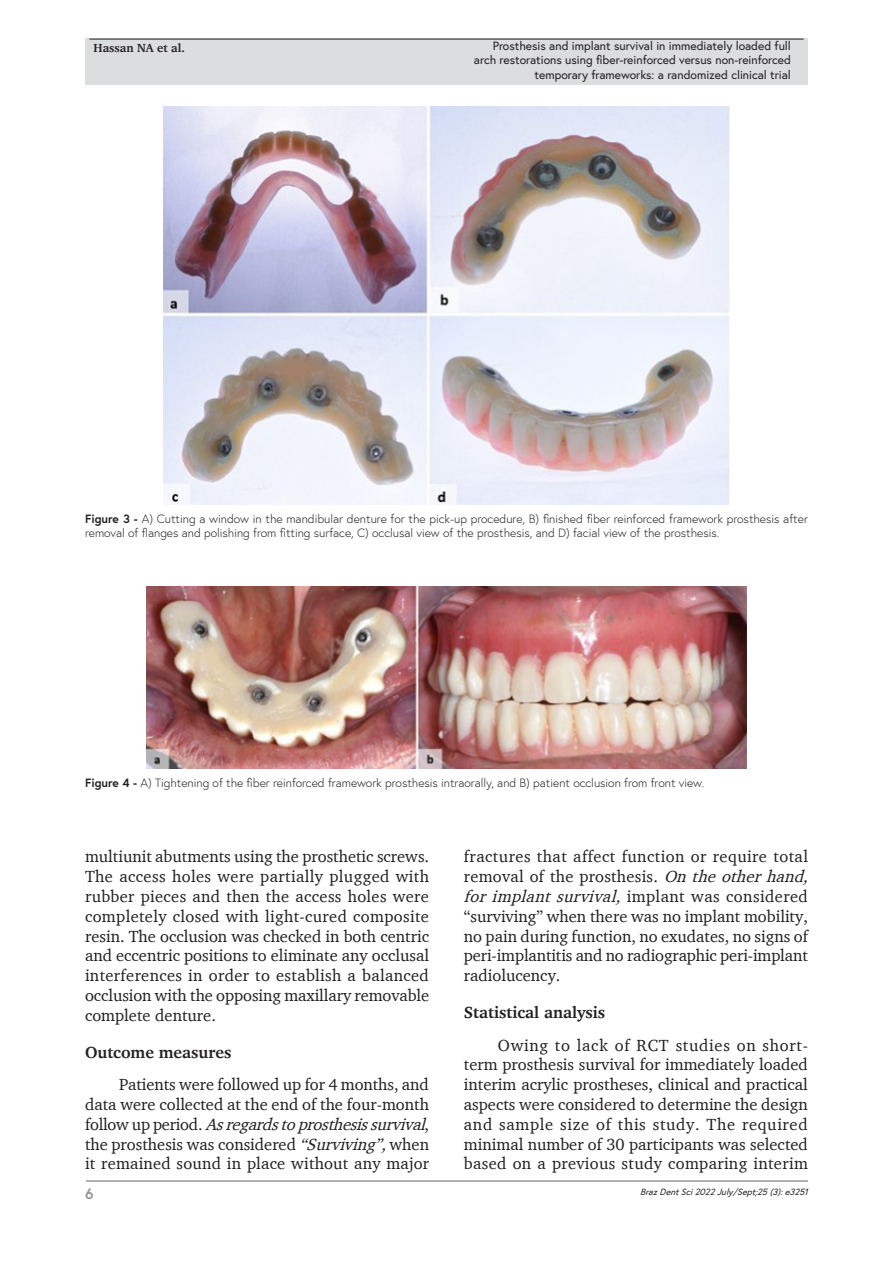
<style>
.page{position:relative;width:893px;height:1263px;background:#fff}
.page>*{position:absolute;margin:0;border:0;box-sizing:border-box;transform-origin:0 0}
.Paragraph{font:16.5px/19.8px "Charter";color:#231f20;text-align:justify}
.Heading2{font:700 16.5px "Charter";color:#231f20}
.t1{font:700 15px "Europa";color:#939598}
.FigureCaption{font:300 12px/14.4px "Europa";color:#231f20}
.t2{font:12px/14.4px "Europa";letter-spacing:-.015em;color:#231f20;text-align:right}
.t3{font:12px "Europa";letter-spacing:-.245em;color:#231f20}
.t4{font:700 12px "Charter";color:#231f20}
.t5{font:italic 9px "Europa";color:#231f20}
.s1{font-weight:700}
.s2{font-style:italic}
</style>
<div class="page">
<hr style="left:86px;top:1180px;width:722px;height:2px;background:#939598">
<div style="left:85px;top:39px;width:723px;height:46px;background:#dcdddf"></div>
<hr style="left:89px;top:39px;width:715px;height:1px;background:#231f20">
<img style="left:163px;top:106px;width:567px;height:399px">
<img style="left:146px;top:587px;width:601px;height:182px">
<p class="t4" style="left:94px;top:41px;width:93px">Hassan NA et al.</p>
<p class="t2" style="left:474px;top:38px;width:318px">Prosthesis and implant survival in immediately loaded full arch restorations using fiber-reinforced versus non-reinforced temporary frameworks: a randomized clinical trial</p>
<p class="t3" style="left:463px;top:53px;width:329px">Prosthesisandimplanturvivalinimmediatelyoadedfularchrestoratonsusingfiber-einforcedversusnon-reinforc dtemporaryframewoks:arandomizedlinicaltrial</p>
<p class="FigureCaption" style="left:85px;top:511px;width:724px"><span class="s1">Figure 3 -</span> A) Cutting a window in the mandibular denture for the pick-up procedure, B) finished fiber reinforced framework prosthesis after removal of flanges and polishing from fitting surface, C) occlusal view of the prosthesis, and D) facial view of the prosthesis.</p>
<p class="FigureCaption" style="left:85px;top:775px;width:621px"><span class="s1">Figure 4 -</span> A) Tightening of the fiber reinforced framework prosthesis intraorally, and B) patient occlusion from front view.</p>
<p class="Paragraph" style="left:85px;top:846px;width:346px">multiunit abutments using the prosthetic screws.<br>The access holes were partially plugged with rubber pieces and then the access holes were completely closed with light-cured composite resin. The occlusion was checked in both centric and eccentric positions to eliminate any occlusal interferences in order to establish a balanced occlusion with the opposing maxillary removable complete denture.</p>
<p class="Heading2" style="left:85px;top:1042px;width:148px">Outcome measures</p>
<p class="Paragraph" style="left:85px;top:1074px;width:347px;text-indent:34px">Patients were followed up for 4 months, and data were collected at the end of the four-month f o l l o w u p p e r i o d . <span class="s2">Asregardstoprosthesissurvival</span>, the prosthesis was considered <span class="s2">“Surviving”,</span>when it remained sound in place without any major</p>
<p class="Paragraph" style="left:464px;top:846px;width:351px;text-align:left">fractures that affect function or require total removal of the prosthesis. <span class="s2">On theotherhand, for implant survival,</span> implant was considered “surviving” when there was no implant mobility, no pain during function, no exudates, no signs of peri-implantitis and no radiographic peri-implant radiolucency.</p>
<p class="Heading2" style="left:464px;top:1002px;width:143px">Statistical analysis</p>
<p class="Paragraph" style="left:464px;top:1035px;width:345px;text-indent:34px">Owing to lack of RCT studies on short&shy;term prosthesis survival for immediately loaded interim acrylic prostheses, clinical and practical aspects were considered to determine the design and sample size of this study. The required minimal number of 30 participants was selected based on a previous study comparing interim</p>
<p class="t1" style="left:85px;top:1184px;width:10px">6</p>
<p class="t5" style="left:640px;top:1185px;width:172px">BrazDentSci2022July/Sept;25(3):e3251</p>
</div>
